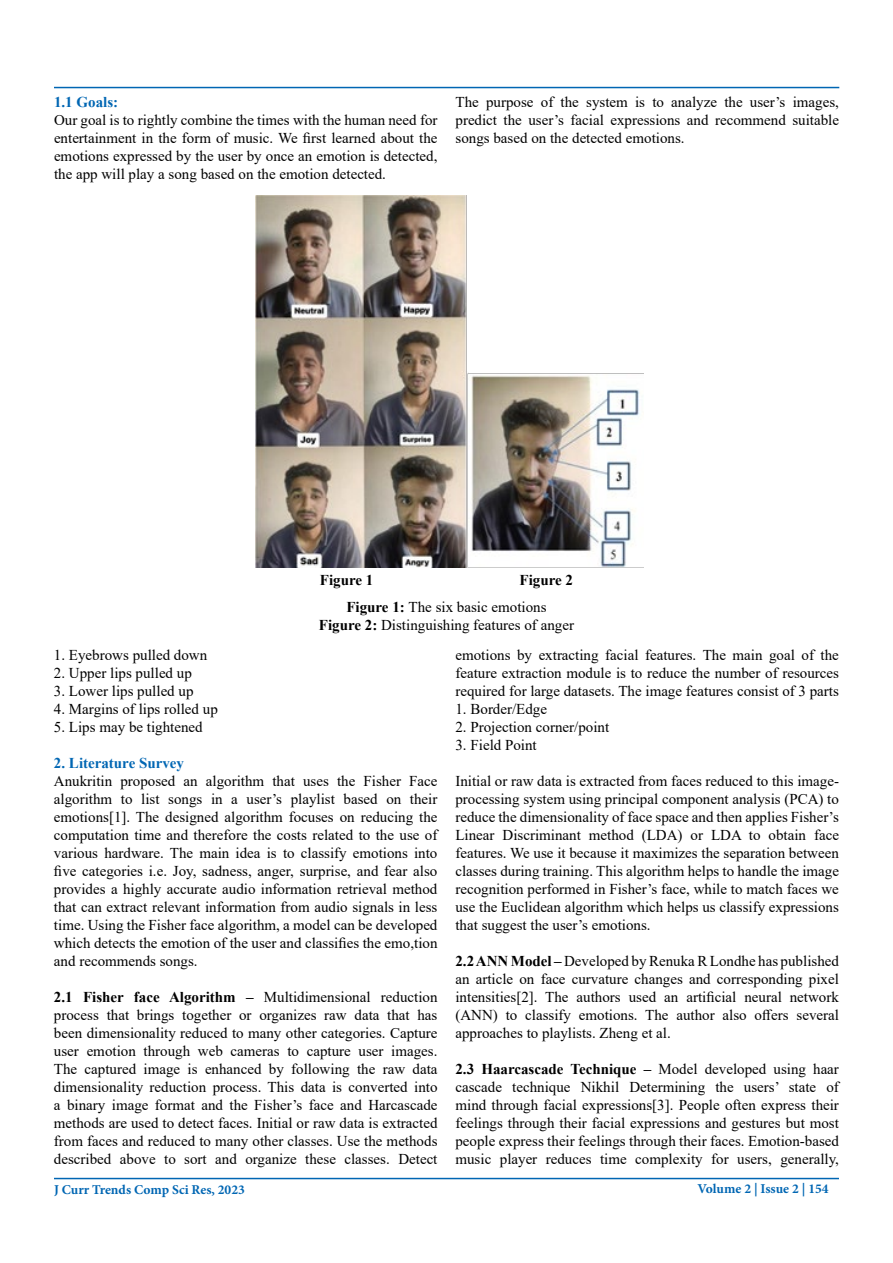
<style>
.page{position:relative;width:893px;height:1263px;background:#fff}
.page>*{position:absolute;margin:0;border:0;box-sizing:border-box;transform-origin:0 0}
.t1{font:15px/18px "Times New Roman";color:#000;text-align:justify}
.t2{font:700 15px "Times New Roman";color:#0066b3}
.t3{font:700 15px "Times New Roman";color:#000}
.t4{font:700 13.5px "Minion Pro";color:#0066b3}
.s1{font-weight:700}
</style>
<div class="page">
<hr style="left:54px;top:1178px;width:785px;height:1px;background:#0066b3">
<hr style="left:54px;top:87px;width:785px;height:1px;background:#0066b3">
<img style="left:256px;top:196px;width:388px;height:371px">
<p class="t2" style="left:54px;top:91px;width:66px">1.1 Goals:</p>
<p class="t1" style="left:54px;top:110px;width:385px">Our goal is to rightly combine the times with the human need for entertainment in the form of music. We first learned about the emotions expressed by the user by once an emotion is detected, the app will play a song based on the emotion detected.</p>
<p class="t1" style="left:455px;top:93px;width:385px">The purpose of the system is to analyze the user’s images, predict the user’s facial expressions and recommend suitable songs based on the detected emotions.</p>
<p class="t1" style="left:346px;top:566px;width:228px;line-height:26.8px;text-indent:173px"><span class="s1">Figure 2<br>Figure 1:</span> The six basic emotions</p>
<p class="t1" style="left:319px;top:615px;width:257px"><span class="s1">Figure 2:</span> Distinguishing features of anger</p>
<p class="t3" style="left:320px;top:569px;width:55px">Figure 1</p>
<p class="t1" style="left:54px;top:645px;width:155px">1. Eyebrows pulled down</p>
<p class="t1" style="left:54px;top:663px;width:139px">2. Upper lips pulled up</p>
<p class="t1" style="left:54px;top:681px;width:141px">3. Lower lips pulled up</p>
<p class="t1" style="left:54px;top:699px;width:165px">4. Margins of lips rolled up</p>
<p class="t1" style="left:54px;top:717px;width:150px">5. Lips may be tightened</p>
<p class="t2" style="left:54px;top:752px;width:132px">2. Literature Survey</p>
<p class="t1" style="left:54px;top:771px;width:385px">Anukritin proposed an algorithm that uses the Fisher Face algorithm to list songs in a user’s playlist based on their emotions[1]. The designed algorithm focuses on reducing the computation time and therefore the costs related to the use of various hardware. The main idea is to classify emotions into five categories i.e. Joy, sadness, anger, surprise, and fear also provides a highly accurate audio information retrieval method that can extract relevant information from audio signals in less time. Using the Fisher face algorithm, a model can be developed which detects the emotion of the user and classifies the emo,tion and recommends songs.</p>
<p class="t1" style="left:54px;top:987px;width:385px"><span class="s1">2.1 Fisher face Algorithm –</span> Multidimensional reduction process that brings together or organizes raw data that has been dimensionality reduced to many other categories. Capture user emotion through web cameras to capture user images.<br>The captured image is enhanced by following the raw data dimensionality reduction process. This data is converted into a binary image format and the Fisher’s face and Harcascade methods are used to detect faces. Initial or raw data is extracted from faces and reduced to many other classes. Use the methods described above to sort and organize these classes. Detect</p>
<p class="t1" style="left:455px;top:645px;width:385px">emotions by extracting facial features. The main goal of the feature extraction module is to reduce the number of resources required for large datasets. The image features consist of 3 parts</p>
<p class="t1" style="left:455px;top:699px;width:93px">1. Border/Edge</p>
<p class="t1" style="left:455px;top:717px;width:155px">2. Projection corner/point</p>
<p class="t1" style="left:455px;top:735px;width:83px">3. Field Point</p>
<p class="t1" style="left:455px;top:771px;width:385px">Initial or raw data is extracted from faces reduced to this image&shy;processing system using principal component analysis (PCA) to reduce the dimensionality of face space and then applies Fisher’s Linear Discriminant method (LDA) or LDA to obtain face features. We use it because it maximizes the separation between classes during training. This algorithm helps to handle the image recognition performed in Fisher’s face, while to match faces we use the Euclidean algorithm which helps us classify expressions that suggest the user’s emotions.</p>
<p class="t1" style="left:455px;top:951px;width:385px"><span class="s1">2.2 ANN Model –</span> Developed by Renuka R Londhe has published an article on face curvature changes and corresponding pixel intensities[2]. The authors used an artificial neural network (ANN) to classify emotions. The author also offers several approaches to playlists. Zheng et al.</p>
<p class="t1" style="left:455px;top:1059px;width:385px"><span class="s1">2.3 Haarcascade Technique –</span> Model developed using haar cascade technique Nikhil Determining the users’ state of mind through facial expressions[3]. People often express their feelings through their facial expressions and gestures but most people express their feelings through their faces. Emotion-based music player reduces time complexity for users, generally,</p>
<p class="t4" style="left:54px;top:1180px;width:192px">J Curr Trends Comp Sci Res, 2023</p>
<p class="t4" style="left:697px;top:1179px;width:133px">Volume 2 | Issue 2 | 154</p>
</div>
